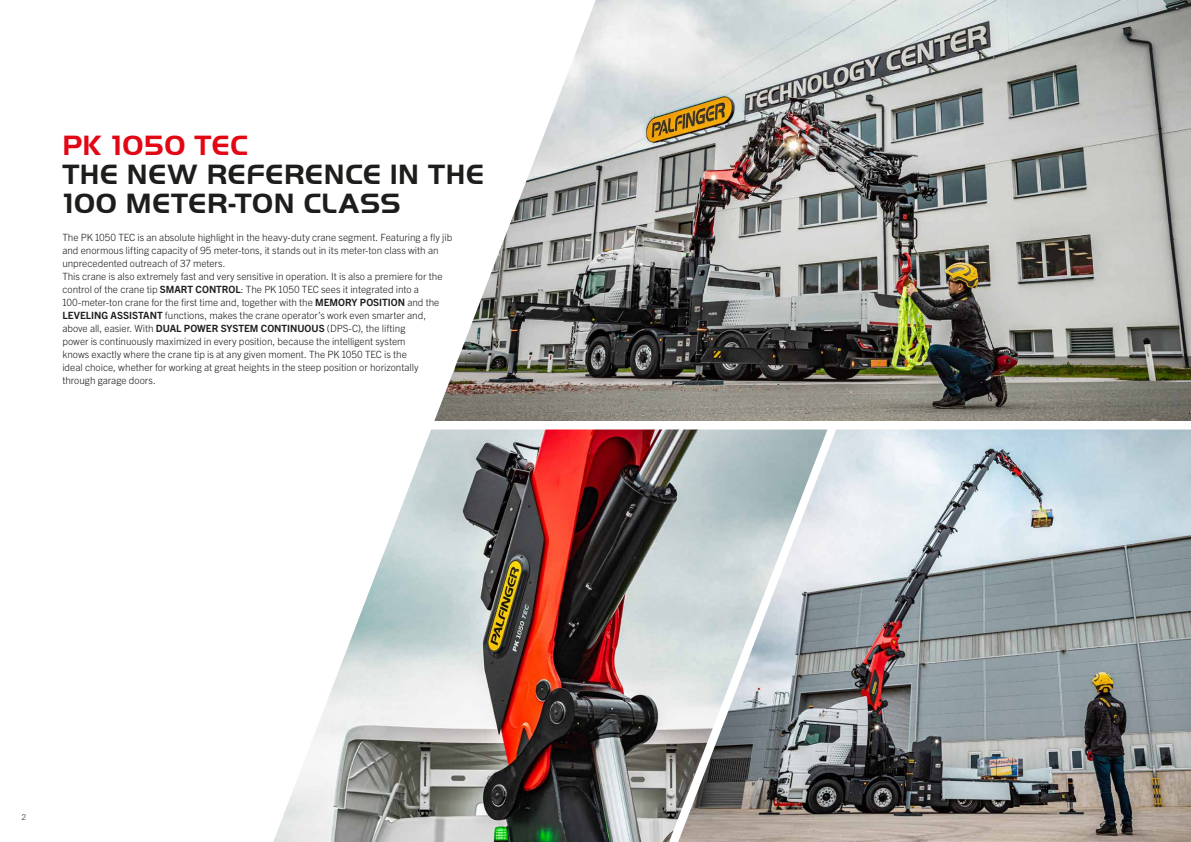
<style>
.page{position:relative;width:1191px;height:842px;background:#fff}
.page>*{position:absolute;margin:0;border:0;box-sizing:border-box;transform-origin:0 0}
.t1{font:700 29px/29px "Palfinger Handel Gothic";letter-spacing:.02em;color:#1d1d1b}
.t2{font:700 29px "Palfinger Handel Gothic";letter-spacing:.02em;color:#e30614}
.t3{font:300 10px/13px "Trade Gothic Next LT Pro";letter-spacing:-.005em;color:#1d1d1b}
.t4{font:300 8px "Trade Gothic Next LT Pro";color:#1d1d1b}
.s1{font-weight:700}
</style>
<div class="page">
<img style="left:434px;top:0;width:757px;height:421px">
<img style="left:827px;top:429px;width:364px;height:413px">
<img style="left:273px;top:429px;width:554px;height:413px">
<h1 class="t2" style="left:62px;top:129px;width:187px">PK 1050 TEC</h1>
<h1 class="t1" style="left:62px;top:161px;width:423px">THE NEW REFERENCE IN THE<br>100 METER-TON CLASS</h1>
<p class="t3" style="left:62px;top:230px;width:391px">The PK 1050 TEC is an absolute highlight in the heavy-duty crane segment. Featuring a fly jib and enormous lifting capacity of 95 meter-tons, it stands out in its meter-ton class with an unprecedented outreach of 37 meters.<br>This crane is also extremely fast and very sensitive in operation. It is also a premiere for the control of the crane tip <span class="s1">SMART CONTROL</span>: The PK 1050 TEC sees it integrated into a 100-meter-ton crane for the first time and, together with the <span class="s1">MEMORY POSITION</span> and the <span class="s1">LEVELING ASSISTANT</span> functions, makes the crane operator’s work even smarter and, above all, easier. With <span class="s1">DUAL POWER SYSTEM CONTINUOUS</span> (DPS-C), the lifting<br>power is continuously maximized in every position, because the intelligent system<br>knows exactly where the crane tip is at any given moment. The PK 1050 TEC is the<br>ideal choice, whether for working at great heights in the steep position or horizontally through garage doors.</p>
<p class="t4" style="left:22px;top:812px;width:6px">2</p>
</div>
